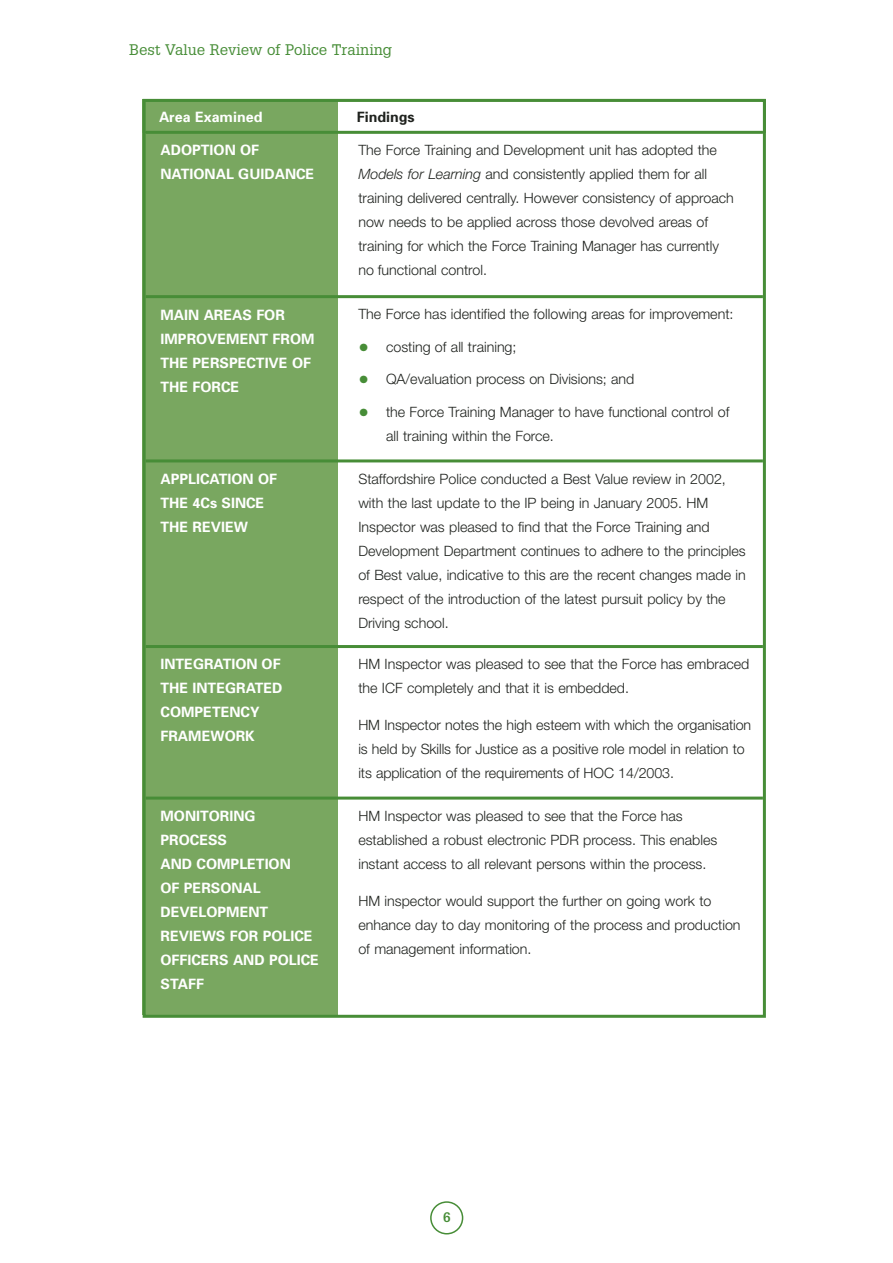
<style>
.page{position:relative;width:893px;height:1263px;background:#fff}
.page>*{position:absolute;margin:0;border:0;box-sizing:border-box;transform-origin:0 0}
.t1{font:15px "Glypha";color:#478d37}
.t2{font:300 14.25px/24px "Helvetica Neue";color:#1f221e}
.t3{font:700 14.25px/24px "Univers";color:#fff}
.t4{font:700 14.25px "Univers";color:#1f221e}
.t5{font:700 13.5px "Glypha";color:#478d37}
.s1{font-style:italic}
.s2{font-family:"Univers";font-size:21px;color:#478d37}
</style>
<div class="page">
<svg style="left:430px;top:1201px;width:33px;height:34px"></svg>
<div style="left:143px;top:99px;width:195px;height:916px;background:#79a760"></div>
<hr style="left:146px;top:131px;width:616px;height:3px;background:#478d37">
<hr style="left:146px;top:295px;width:616px;height:3px;background:#478d37">
<hr style="left:146px;top:459px;width:616px;height:3px;background:#478d37">
<hr style="left:146px;top:645px;width:616px;height:3px;background:#478d37">
<hr style="left:146px;top:797px;width:616px;height:3px;background:#478d37">
<div style="left:143px;top:99px;width:622px;height:34px;border:2px solid #478d37"></div>
<p class="t1" style="left:129px;top:44px;width:264px">Best Value Review of Police Training</p>
<p class="t3" style="left:159px;top:106px;width:105px">Area Examined</p>
<p class="t4" style="left:357px;top:111px;width:59px">Findings</p>
<p class="t3" style="left:160px;top:139px;width:155px">ADOPTION OF<br>NATIONAL GUIDANCE</p>
<p class="t3" style="left:160px;top:304px;width:155px">MAIN AREAS FOR<br>IMPROVEMENT FROM<br>THE PERSPECTIVE OF<br>THE FORCE</p>
<p class="t3" style="left:160px;top:468px;width:118px">APPLICATION OF<br>THE 4Cs SINCE<br>THE REVIEW</p>
<p class="t3" style="left:160px;top:654px;width:124px">INTEGRATION OF<br>THE INTEGRATED<br>COMPETENCY<br>FRAMEWORK</p>
<p class="t3" style="left:160px;top:805px;width:160px">MONITORING<br>PROCESS<br>AND COMPLETION<br>OF PERSONAL<br>DEVELOPMENT<br>REVIEWS FOR POLICE<br>OFFICERS AND POLICE<br>STAFF</p>
<p class="t2" style="left:358px;top:139px;width:377px">The Force Training and Development unit has adopted the <span class="s1">Models for Learning</span> and consistently applied them for all training delivered centrally. However consistency of approach now needs to be applied across those devolved areas of training for which the Force Training Manager has currently no functional control.</p>
<p class="t2" style="left:358px;top:304px;width:376px">The Force has identified the following areas for improvement:</p>
<p class="t2" style="left:358px;top:336px;width:160px"><span class="s2">•</span> costing of all training;</p>
<p class="t2" style="left:358px;top:369px;width:277px"><span class="s2">•</span> QA/evaluation process on Divisions; and</p>
<p class="t2" style="left:386px;top:401px;width:345px;text-indent:-28px"><span class="s2">•</span> the Force Training Manager to have functional control of all training within the Force.</p>
<p class="t2" style="left:358px;top:468px;width:389px">Staffordshire Police conducted a Best Value review in 2002, with the last update to the IP being in January 2005. HM Inspector was pleased to find that the Force Training and Development Department continues to adhere to the principles of Best value, indicative to this are the recent changes made in respect of the introduction of the latest pursuit policy by the Driving school.</p>
<p class="t2" style="left:358px;top:654px;width:392px">HM Inspector was pleased to see that the Force has embraced the ICF completely and that it is embedded.</p>
<p class="t2" style="left:358px;top:714px;width:394px">HM Inspector notes the high esteem with which the organisation is held by Skills for Justice as a positive role model in relation to its application of the requirements of HOC 14/2003.</p>
<p class="t2" style="left:358px;top:805px;width:360px">HM Inspector was pleased to see that the Force has established a robust electronic PDR process. This enables instant access to all relevant persons within the process.</p>
<p class="t2" style="left:358px;top:890px;width:384px">HM inspector would support the further on going work to enhance day to day monitoring of the process and production of management information.</p>
<p class="t5" style="left:443px;top:1212px;width:9px">6</p>
</div>
